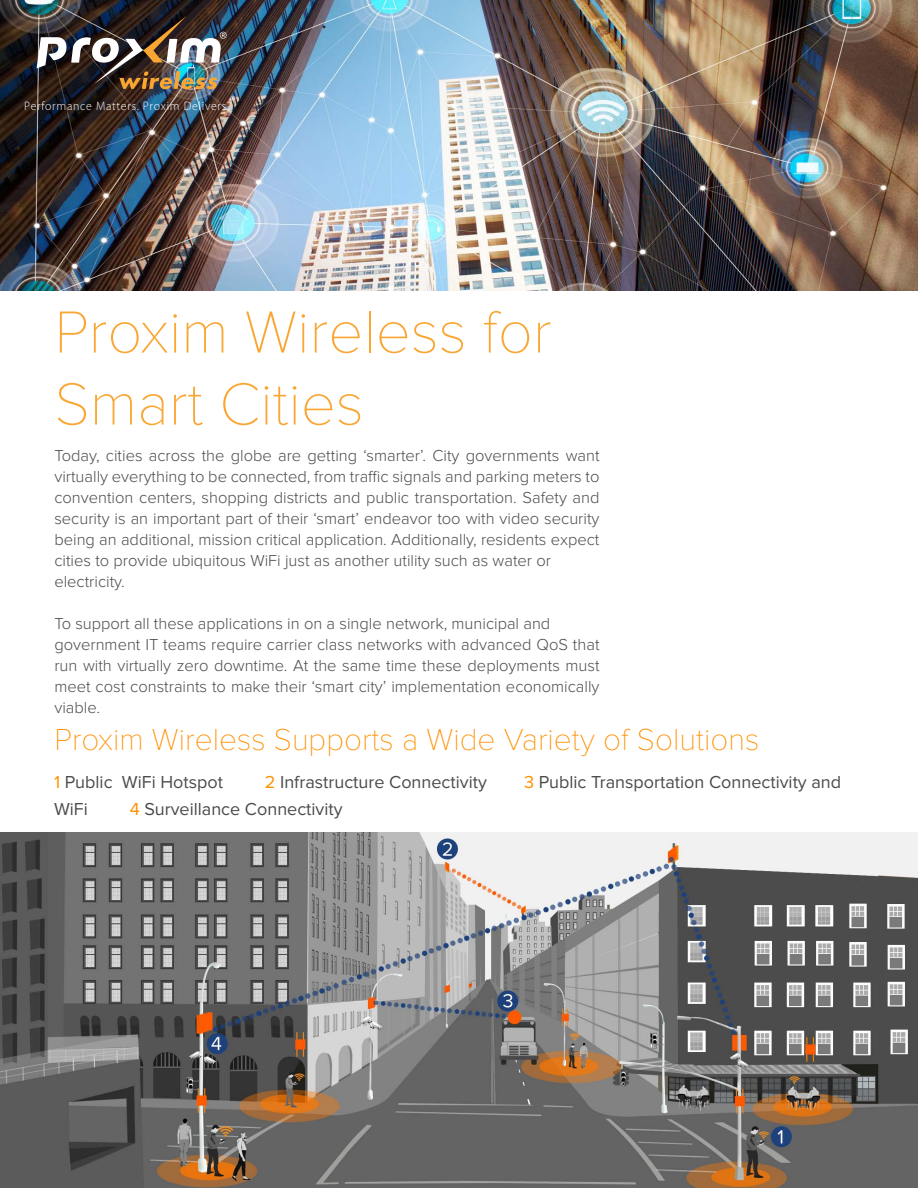
<style>
.page{position:relative;width:918px;height:1188px;background:#fff}
.page>*{position:absolute;margin:0;border:0;box-sizing:border-box;transform-origin:0 0}
.t1{font:100 61.5px/72px "Proxima Nova T";color:#faa633}
.t2{font:100 31.5px "Proxima Nova T";color:#ff9000}
.bullets2{font:18px "Proxima Nova";color:#4b4c4d}
.t3{font:300 16.5px/21px "Proxima Nova";color:#4b4c4d;text-align:justify}
.t4{font:300 12.3px "Myriad Pro";letter-spacing:.06em;color:#fff}
.s1{font-size:13.65px}
.s2{color:#ff9000}
</style>
<div class="page">
<img style="left:0;top:0;width:918px;height:290px">
<img style="left:37px;top:16px;width:190px;height:74px">
<img style="left:0;top:832px;width:918px;height:356px">
<p class="t4" style="left:24px;top:99px;width:213px">Performance Matters. Proxim Delivers<span class="s1">.</span><sup>®</sup></p>
<p class="t1" style="left:54px;top:297px;width:499px">Proxim Wireless for<br>Smart Cities</p>
<p class="t3" style="left:54px;top:445px;width:547px">Today, cities across the globe are getting ‘smarter’. City governments want virtually everything to be connected, from traffic signals and parking meters to convention centers, shopping districts and public transportation. Safety and security is an important part of their ‘smart’ endeavor too with video security being an additional, mission critical application. Additionally, residents expect cities to provide ubiquitous WiFi just as another utility such as water or</p>
<p class="t3" style="left:54px;top:571px;width:72px">electricity.</p>
<p class="t3" style="left:54px;top:613px;width:497px">To support all these applications in on a single network, municipal and</p>
<p class="t3" style="left:54px;top:634px;width:547px">government IT teams require carrier class networks with advanced QoS that run with virtually zero downtime. At the same time these deployments must meet cost constraints to make their ‘smart city’ implementation economically viable.</p>
<p class="t2" style="left:55px;top:722px;width:706px">Proxim Wireless Supports a Wide Variety of Solutions</p>
<p class="bullets2" style="left:54px;top:772px;width:171px"><span class="s2">1</span> Public WiFi Hotspot</p>
<p class="bullets2" style="left:265px;top:772px;width:223px"><span class="s2">2</span> Infrastructure Connectivity</p>
<p class="bullets2" style="left:524px;top:772px;width:319px"><span class="s2">3</span> Public Transportation Connectivity and</p>
<p class="bullets2" style="left:54px;top:799px;width:35px">WiFi</p>
<p class="bullets2" style="left:130px;top:799px;width:214px"><span class="s2">4</span> Surveillance Connectivity</p>
</div>
